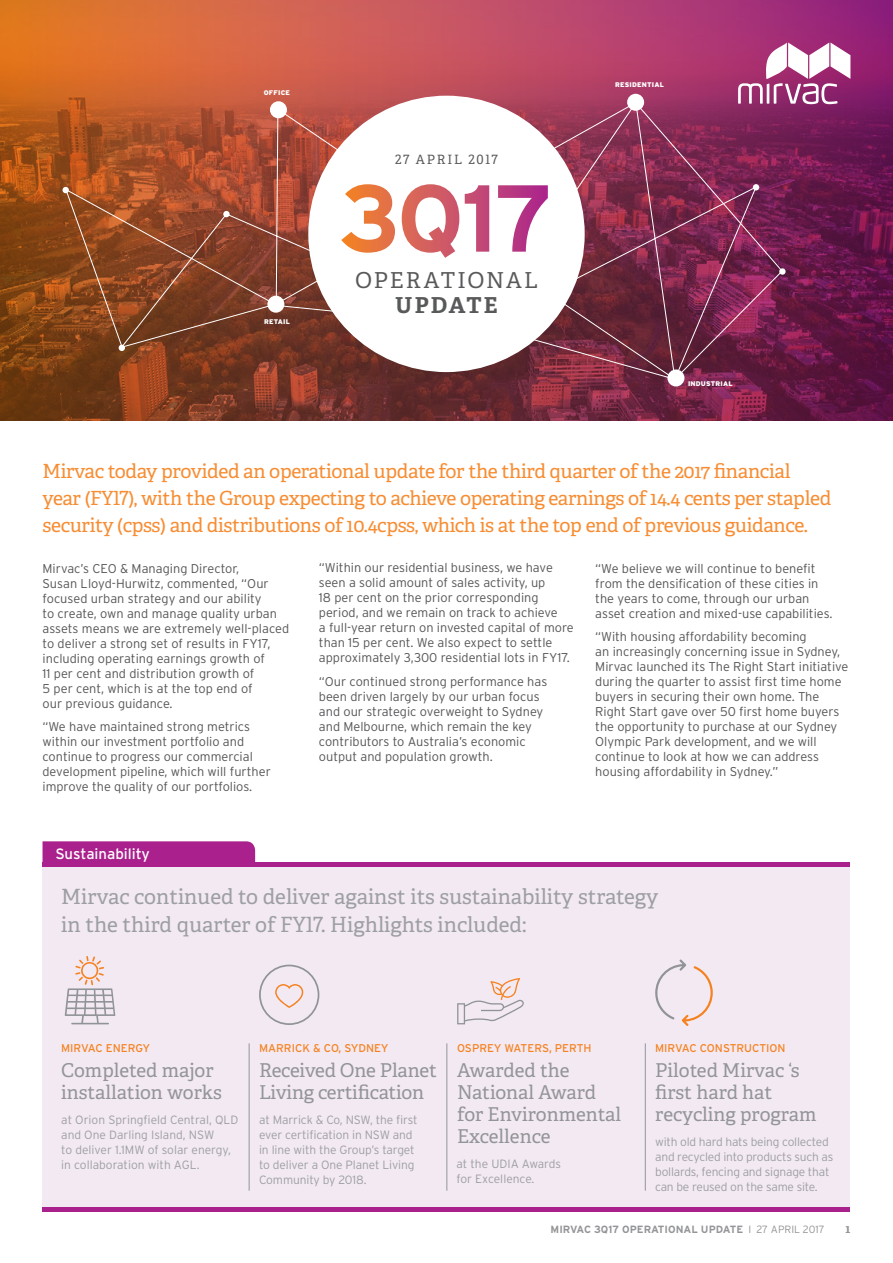
<style>
.page{position:relative;width:893px;height:1263px;background:#fff}
.page>*{position:absolute;margin:0;border:0;box-sizing:border-box;transform-origin:0 0}
.t1{font:22.05px "Adelle";letter-spacing:.075em;color:#58595b}
.t2{font:700 22.05px "Adelle";letter-spacing:.085em;color:#58595b}
.t3{font:21px/28.5px "Adelle";color:#9d9fa2}
.t4{font:19.5px/27px "Adelle";letter-spacing:-.02em;color:#f78d33}
.t5{font:19.05px/21.9px "Adelle";color:#939598}
.t6{font:15px "Interstate";color:#fff}
.t7{font:300 12.75px/15px "Interstate";color:#565659}
.t8{font:12.75px "Adelle";letter-spacing:.14em;color:#58595b}
.t9{font:300 12px/15px "Interstate";letter-spacing:-.01em;color:#9d9fa2}
.t10{font:700 12px "Adelle";color:#939598}
.t11{font:11.25px "Interstate";color:#f58220}
.t12{font:700 10.5px "Interstate";color:#939598}
.t13{font:900 6.75px "Interstate";letter-spacing:.03em;color:#fff}
.s1{font-weight:300}
</style>
<div class="page">
<svg style="left:0;top:0;width:893px;height:421px;background:#a14441"></svg>
<svg style="left:65px;top:102px;width:570px;height:278px;background:#8f4331"></svg>
<svg style="left:275px;top:305px;width:69px;height:22px"></svg>
<div style="left:267px;top:296px;width:17px;height:17px;background:#fff;border-radius:50%"></div>
<svg style="left:63px;top:187px;width:6px;height:6px"></svg>
<svg style="left:119px;top:345px;width:6px;height:6px"></svg>
<div style="left:223px;top:211px;width:7px;height:6px;background:#fff;border-radius:50%"></div>
<svg style="left:635px;top:43px;width:215px;height:337px;background:#812e59"></svg>
<div style="left:270px;top:101px;width:17px;height:17px;background:#fff;border-radius:50%"></div>
<div style="left:627px;top:94px;width:17px;height:17px;background:#fff;border-radius:50%"></div>
<div style="left:667px;top:369px;width:17px;height:17px;background:#fff;border-radius:50%"></div>
<div style="left:779px;top:268px;width:7px;height:7px;background:#fff;border-radius:50%"></div>
<div style="left:308px;top:96px;width:277px;height:276px;background:#fff;border-radius:50%"></div>
<svg style="left:341px;top:184px;width:207px;height:74px"></svg>
<div style="left:43px;top:867px;width:807px;height:341px;background:#f3e9f3"></div>
<hr style="left:249px;top:1043px;width:1px;height:148px;background:#939598">
<hr style="left:446px;top:1043px;width:1px;height:148px;background:#939598">
<hr style="left:645px;top:1043px;width:1px;height:148px;background:#939598">
<hr style="left:43px;top:1208px;width:807px;height:4px;background:#aa218e">
<svg style="left:65px;top:956px;width:50px;height:68px"></svg>
<div style="left:259px;top:965px;width:60px;height:60px;border:2px solid #919496;border-radius:50%"></div>
<svg style="left:275px;top:984px;width:28px;height:24px"></svg>
<svg style="left:655px;top:959px;width:58px;height:67px"></svg>
<svg style="left:457px;top:978px;width:67px;height:46px"></svg>
<hr style="left:43px;top:863px;width:807px;height:4px;background:#aa218e">
<div style="left:43px;top:841px;width:212px;height:22px;background:#aa218e"></div>
<p class="t13" style="left:264px;top:89px;width:28px">OFFICE</p>
<p class="t13" style="left:264px;top:317px;width:27px">RETAIL</p>
<p class="t8" style="left:395px;top:150px;width:104px">27 APRIL 2017</p>
<h1 class="t1" style="left:355px;top:264px;width:184px">OPERATIONAL</h1>
<h1 class="t2" style="left:395px;top:289px;width:104px">UPDATE</h1>
<p class="t13" style="left:615px;top:81px;width:50px">RESIDENTIAL</p>
<p class="t13" style="left:688px;top:380px;width:46px">INDUSTRIAL</p>
<p class="t4" style="left:43px;top:456px;width:790px">Mirvac today provided an operational update for the third quarter of the 2017 financial year (FY17), with the Group expecting to achieve operating earnings of 14.4 cents per stapled security (cpss) and distributions of 10.4cpss, which is at the top end of previous guidance.</p>
<p class="t7" style="left:43px;top:560px;width:248px">Mirvac’s CEO &amp; Managing Director,<br>Susan Lloyd-Hurwitz, commented, “Our focused urban strategy and our ability<br>to create, own and manage quality urban assets means we are extremely well‑placed to deliver a strong set of results in FY17, including operating earnings growth of<br>11 per cent and distribution growth of<br>5 per cent, which is at the top end of<br>our previous guidance.</p>
<p class="t7" style="left:43px;top:719px;width:230px">“We have maintained strong metrics within our investment portfolio and continue to progress our commercial development pipeline, which will further improve the quality of our portfolios.</p>
<p class="t6" style="left:55px;top:845px;width:96px">Sustainability</p>
<p class="t7" style="left:319px;top:560px;width:256px">“Within our residential business, we have seen a solid amount of sales activity, up<br>18 per cent on the prior corresponding period, and we remain on track to achieve<br>a full-year return on invested capital of more than 15 per cent. We also expect to settle approximately 3,300 residential lots in FY17.</p>
<p class="t7" style="left:319px;top:674px;width:230px">“Our continued strong performance has been driven largely by our urban focus and our strategic overweight to Sydney and Melbourne, which remain the key contributors to Australia’s economic output and population growth.</p>
<p class="t7" style="left:595px;top:560px;width:239px">“We believe we will continue to benefit from the densification of these cities in the years to come, through our urban asset creation and mixed‑use capabilities.</p>
<p class="t7" style="left:595px;top:629px;width:255px">“With housing affordability becoming<br>an increasingly concerning issue in Sydney, Mirvac launched its The Right Start initiative during the quarter to assist first time home buyers in securing their own home. The Right Start gave over 50 first home buyers the opportunity to purchase at our Sydney Olympic Park development, and we will continue to look at how we can address housing affordability in Sydney.”</p>
<h2 class="t3" style="left:61px;top:881px;width:599px">Mirvac continued to deliver against its sustainability strategy in the third quarter of FY17. Highlights included:</h2>
<p class="t11" style="left:61px;top:1041px;width:90px">MIRVAC ENERGY</p>
<p class="t11" style="left:259px;top:1041px;width:131px">MARRICK &amp; CO, SYDNEY</p>
<p class="t11" style="left:457px;top:1041px;width:136px">OSPREY WATERS, PERTH</p>
<p class="t11" style="left:655px;top:1041px;width:132px">MIRVAC CONSTRUCTION</p>
<h3 class="t5" style="left:61px;top:1059px;width:162px">Completed major installation works</h3>
<h3 class="t5" style="left:457px;top:1059px;width:165px">Awarded the<br>National Award for Environmental<br>Excellence</h3>
<h3 class="t5" style="left:655px;top:1059px;width:163px">Piloted Mirvac ‘s first hard hat recycling program</h3>
<h3 class="t5" style="left:259px;top:1059px;width:179px">Received One Planet<br>Living certification</h3>
<p class="t9" style="left:61px;top:1112px;width:179px">at Orion Springfield Central, QLD and One Darling Island, NSW<br>to deliver 1.1MW of solar energy, in collaboration with AGL.</p>
<p class="t9" style="left:259px;top:1112px;width:160px">at Marrick &amp; Co, NSW, the first ever certification in NSW and in line with the Group’s target to deliver a One Planet Living<br>Community by 2018.</p>
<p class="t9" style="left:655px;top:1134px;width:180px">with old hard hats being collected and recycled into products such as bollards, fencing and signage that can be reused on the same site.</p>
<p class="t9" style="left:456px;top:1156px;width:106px">at the UDIA Awards for Excellence.</p>
<p class="t12" style="left:551px;top:1223px;width:275px">MIRVAC 3Q17 OPERATIONAL UPDATE <span class="s1">I 27 APRIL 2017</span></p>
<p class="t10" style="left:846px;top:1220px;width:6px">1</p>
</div>
